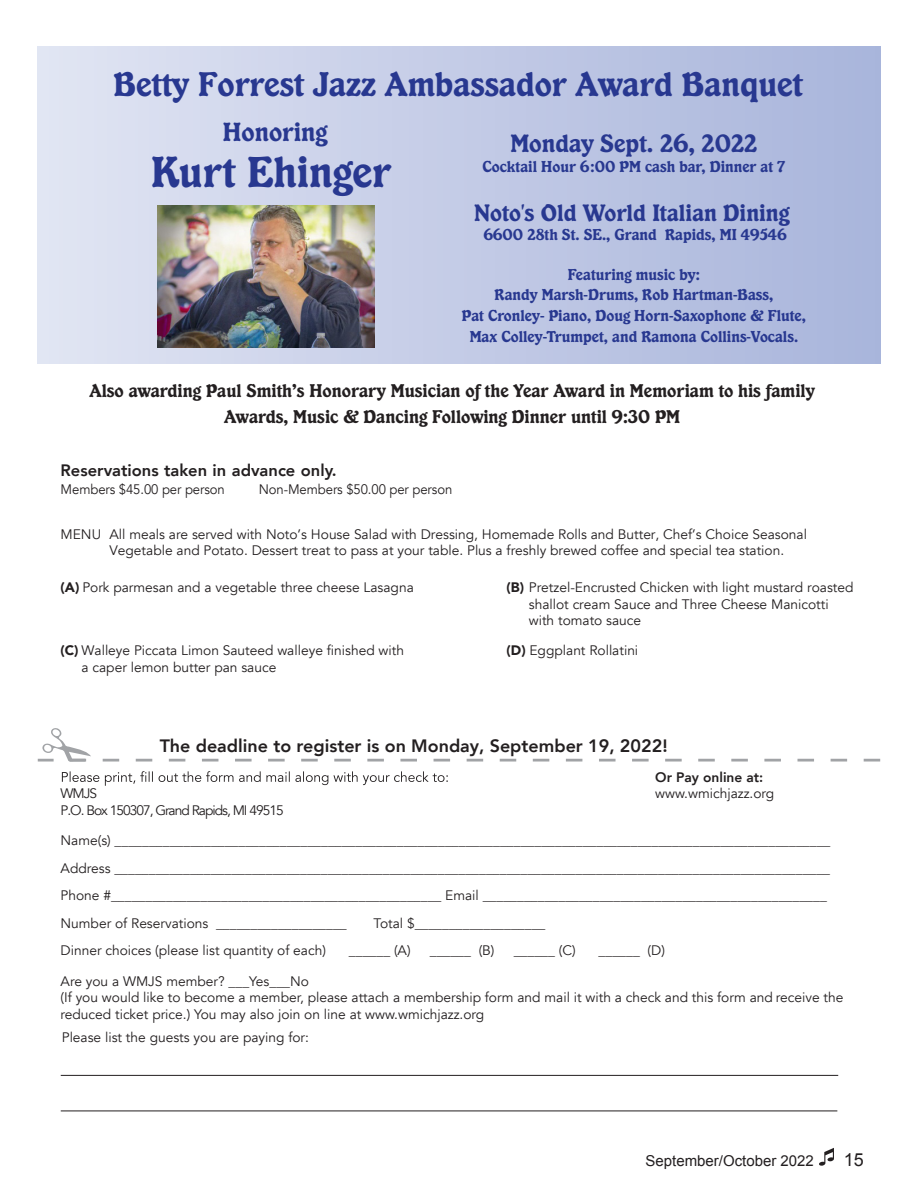
<style>
.page{position:relative;width:918px;height:1188px;background:#fff}
.page>*{position:absolute;margin:0;border:0;box-sizing:border-box;transform-origin:0 0}
.t1{font:45.45px "Kabarett D";color:#283890}
.t2{font:35.85px "Kabarett D";color:#283890}
.t3{font:27.45px "Kabarett D";color:#283890}
.t4{font:26.1px "Kabarett D";color:#283890}
.t5{font:24.75px "Kabarett D";color:#283890}
.t6{font:19.2px/26.1px "Kabarett D";color:#231f20;text-align:center}
.t7{font:18px "Arial";color:#231f20}
.t8{font:800 17.85px "Avenir";color:#231f20}
.t9{font:16.5px/20.7px "Kabarett D";color:#283890;text-align:center}
.t10{font:800 16.5px "Avenir";color:#231f20}
.t11{font:15px "Arial";color:#231f20}
.t12{font:13.8px/16.5px "Avenir";color:#231f20}
.t13{font:13.8px "Avenir";color:#231f20;scale:.95 1}
.t14{font:13.8px/16.5px "Avenir";letter-spacing:-.07em;color:#231f20}
.t15{font:800 13.8px "Avenir";color:#231f20}
.s1{font-weight:900}
</style>
<div class="page">
<svg style="left:819px;top:1148px;width:15px;height:18px"></svg>
<div style="left:38px;top:47px;width:842px;height:317px;background:linear-gradient(to right,#e1e5f3,#a8b4db)"></div>
<svg style="left:38px;top:728px;width:842px;height:34px"></svg>
<svg style="left:62px;top:771px;width:386px;height:15px"></svg>
<hr style="left:61px;top:1075px;width:777px;height:1px;background:#231f20">
<hr style="left:61px;top:1111px;width:776px;height:1px;background:#231f20">
<img style="left:158px;top:205px;width:217px;height:143px">
<p class="t2" style="left:113px;top:64px;width:691px">Betty Forrest Jazz Ambassador Award Banquet</p>
<p class="t3" style="left:223px;top:117px;width:106px">Honoring</p>
<p class="t4" style="left:510px;top:129px;width:249px">Monday Sept. 26, 2022</p>
<p class="t9" style="left:482px;top:156px;width:304px">Cocktail Hour 6:00 PM cash bar, Dinner at 7</p>
<p class="t5" style="left:474px;top:199px;width:317px">Noto's Old World Italian Dining</p>
<p class="t9" style="left:483px;top:224px;width:305px">6600 28th St. SE., Grand Rapids, MI 49546</p>
<p class="t9" style="left:462px;top:264px;width:345px">Featuring music by:<br>Randy Marsh-Drums, Rob Hartman-Bass,<br>Pat Cronley- Piano, Doug Horn-Saxophone &amp; Flute, Max Colley-Trumpet, and Ramona Collins-Vocals.</p>
<p class="t6" style="left:89px;top:377px;width:727px">Also awarding Paul Smith’s Honorary Musician of the Year Award in Memoriam to his family<br>Awards, Music &amp; Dancing Following Dinner until 9:30 PM</p>
<p class="t1" style="left:151px;top:147px;width:241px">Kurt Ehinger</p>
<p class="t10" style="left:61px;top:458px;width:278px">Reservations taken in advance only.</p>
<p class="t13" style="left:61px;top:481px;width:175px">Members $45.00 per person</p>
<p class="t13" style="left:259px;top:481px;width:205px">Non-Members $50.00 per person</p>
<p class="t12" style="left:110px;top:526px;width:699px;text-indent:-49px">MENU All meals are served with Noto’s House Salad with Dressing, Homemade Rolls and Butter, Chef’s Choice Seasonal<br>Vegetable and Potato. Dessert treat to pass at your table. Plus a freshly brewed coffee and special tea station.</p>
<p class="t12" style="left:61px;top:579px;width:355px"><span class="s1">(A)</span> Pork parmesan and a vegetable three cheese Lasagna</p>
<p class="t12" style="left:529px;top:579px;width:326px;text-indent:-22px"><span class="s1">(B)</span> Pretzel-Encrusted Chicken with light mustard roasted shallot cream Sauce and Three Cheese Manicotti with tomato sauce</p>
<p class="t12" style="left:82px;top:642px;width:324px;text-indent:-21px"><span class="s1">(C)</span> Walleye Piccata Limon Sauteed walleye finished with a caper lemon butter pan sauce</p>
<p class="t12" style="left:507px;top:642px;width:133px"><span class="s1">(D)</span> Eggplant Rollatini</p>
<p class="t8" style="left:160px;top:731px;width:509px">The deadline to register is on Monday, September 19, 2022!</p>
<p class="t15" style="left:655px;top:766px;width:110px">Or Pay online at:</p>
<p class="t14" style="left:61px;top:786px;width:225px">WMJS<br>P.O. Box 150307, Grand Rapids, MI 49515</p>
<p class="t12" style="left:655px;top:786px;width:121px">www.wmichjazz.org</p>
<p class="t12" style="left:61px;top:827px;width:771px;line-height:27.6px">Name(s) ________________________________________________________________________________________________________ Address ________________________________________________________________________________________________________ Phone #________________________________________________ Email __________________________________________________ Number of Reservations ___________________</p>
<p class="t12" style="left:374px;top:915px;width:173px">Total $___________________</p>
<p class="t12" style="left:61px;top:942px;width:267px">Dinner choices (please list quantity of each)</p>
<p class="t12" style="left:349px;top:942px;width:63px">______ (A)</p>
<p class="t12" style="left:430px;top:942px;width:66px">______ (B)</p>
<p class="t12" style="left:514px;top:942px;width:63px">______ (C)</p>
<p class="t12" style="left:599px;top:942px;width:68px">______ (D)</p>
<p class="t12" style="left:61px;top:973px;width:784px">Are you a WMJS member? ___Yes___No<br>(If you would like to become a member, please attach a membership form and mail it with a check and this form and receive the reduced ticket price.) You may also join on line at www.wmichjazz.org</p>
<p class="t12" style="left:62px;top:1029px;width:249px">Please list the guests you are paying for:</p>
<p class="t11" style="left:646px;top:1150px;width:170px">September/October 2022</p>
<h3 class="t7" style="left:844px;top:1147px;width:22px">15</h3>
</div>
